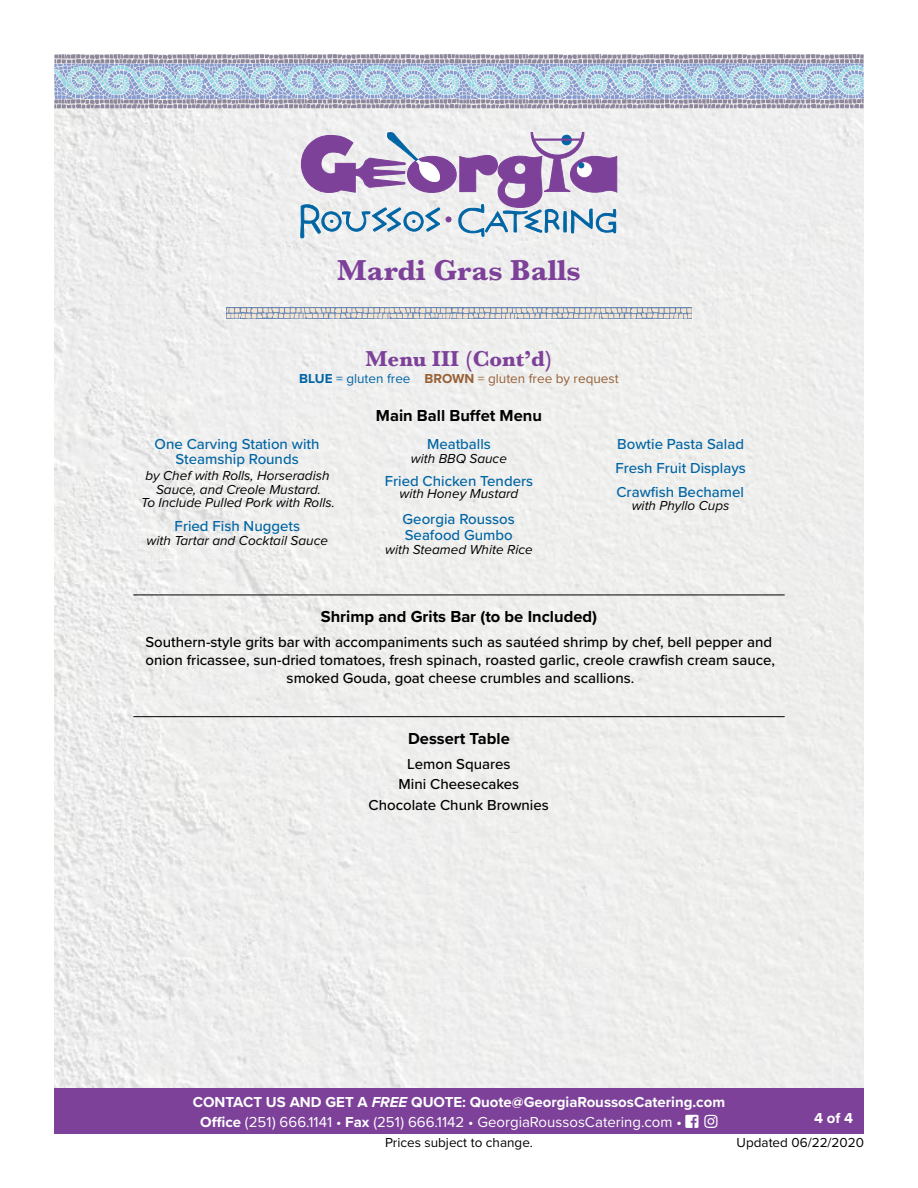
<style>
.page{position:relative;width:918px;height:1188px;background:#fff}
.page>*{position:absolute;margin:0;border:0;box-sizing:border-box;transform-origin:0 0}
.t1{font:700 30px "Baskerville";color:#7d4199}
.t2{font:700 22.5px "Baskerville";color:#7d4199}
.t3{font:700 16.5px "Proxima Nova";color:#000}
.t4{font:500 15px/18px "Proxima Nova";color:#000;text-align:center}
.t5{font:500 15px/23.7px "Proxima Nova";color:#0065a4}
.t6{font:700 15px/19.5px "Proxima Nova";color:#fff;text-align:center}
.t7{font:italic 13.5px/13.5px "Proxima Nova";color:#000;text-align:center}
.t8{font:13.5px "Proxima Nova";color:#976037}
.t9{font:13.5px "Proxima Nova";color:#000}
.s1{font-weight:700;color:#0065a4}
.s2{color:#0065a4}
.s3{font-weight:700}
.s4{font-style:italic}
.s5{font-weight:400}
.s6{font-weight:600}
</style>
<div class="page">
<img style="left:54px;top:108px;width:810px;height:980px">
<div style="left:54px;top:1088px;width:810px;height:46px;background:#7d4199"></div>
<svg style="left:54px;top:54px;width:810px;height:54px;background:#afbed2"></svg>
<svg style="left:300px;top:131px;width:318px;height:107px"></svg>
<div style="left:226px;top:307px;width:466px;height:12px;background:#6483b2"></div>
<svg style="left:227px;top:308px;width:465px;height:11px;background:#c2c3c7"></svg>
<hr style="left:133px;top:595px;width:652px;height:1px;background:#000">
<hr style="left:133px;top:716px;width:652px;height:1px;background:#000">
<h1 class="t1" style="left:337px;top:249px;width:245px">Mardi Gras Balls</h1>
<h2 class="t2" style="left:365px;top:343px;width:189px">Menu III (Cont’d)</h2>
<p class="t8" style="left:299px;top:369px;width:321px"><span class="s1">BLUE</span> <span class="s2">= gluten free</span> <span class="s3">BROWN</span> = gluten free by request</p>
<p class="t3" style="left:376px;top:404px;width:168px">Main Ball Buffet Menu</p>
<p class="t5" style="left:155px;top:436px;width:166px;line-height:14.7px;text-align:center">One Carving Station with<br>Steamship Rounds</p>
<p class="t7" style="left:141px;top:468px;width:195px">by Chef with Rolls, Horseradish<br>Sauce, and Creole Mustard.<br>To Include Pulled Pork with Rolls.</p>
<p class="t5" style="left:175px;top:514px;width:127px">Fried Fish Nuggets</p>
<p class="t7" style="left:147px;top:533px;width:183px">with Tartar and Cocktail Sauce</p>
<p class="t5" style="left:615px;top:432px;width:132px">Bowtie Pasta Salad<br>Fresh Fruit Displays<br>Crawfish Bechamel</p>
<p class="t7" style="left:632px;top:499px;width:99px">with Phyllo Cups</p>
<p class="t5" style="left:427px;top:432px;width:65px">Meatballs</p>
<p class="t7" style="left:411px;top:451px;width:98px">with BBQ Sauce</p>
<p class="t5" style="left:385px;top:469px;width:150px">Fried Chicken Tenders</p>
<p class="t7" style="left:399px;top:486px;width:120px">with Honey Mustard</p>
<p class="t5" style="left:403px;top:510px;width:114px;line-height:16.2px">Georgia Roussos<br>Seafood Gumbo</p>
<p class="t7" style="left:385px;top:542px;width:149px">with Steamed White Rice</p>
<p class="t3" style="left:321px;top:604px;width:278px">Shrimp and Grits Bar (to be Included)</p>
<p class="t4" style="left:145px;top:632px;width:631px">Southern-style grits bar with accompaniments such as sautéed shrimp by chef, bell pepper and onion fricassee, sun-dried tomatoes, fresh spinach, roasted garlic, creole crawfish cream sauce, smoked Gouda, goat cheese crumbles and scallions.</p>
<p class="t3" style="left:408px;top:726px;width:103px">Dessert Table</p>
<p class="t4" style="left:369px;top:753px;width:182px;line-height:20.7px">Lemon Squares<br>Mini Cheesecakes<br>Chocolate Chunk Brownies</p>
<p class="t6" style="left:193px;top:1092px;width:534px">CONTACT US AND GET A <span class="s4">FREE</span> QUOTE: Quote@GeorgiaRoussosCatering.com<br>Office <span class="s5">(251) 666.1141 •</span> Fax <span class="s5">(251) 666.1142 • GeorgiaRoussosCatering.com</span> <span class="s6">•</span> □□▲❑◆ ■▲▼</p>
<p class="t9" style="left:385px;top:1132px;width:149px">Prices subject to change.</p>
<p class="t6" style="left:814px;top:1108px;width:41px">4 of 4</p>
<p class="t9" style="left:737px;top:1132px;width:129px">Updated 06/22/2020</p>
</div>
